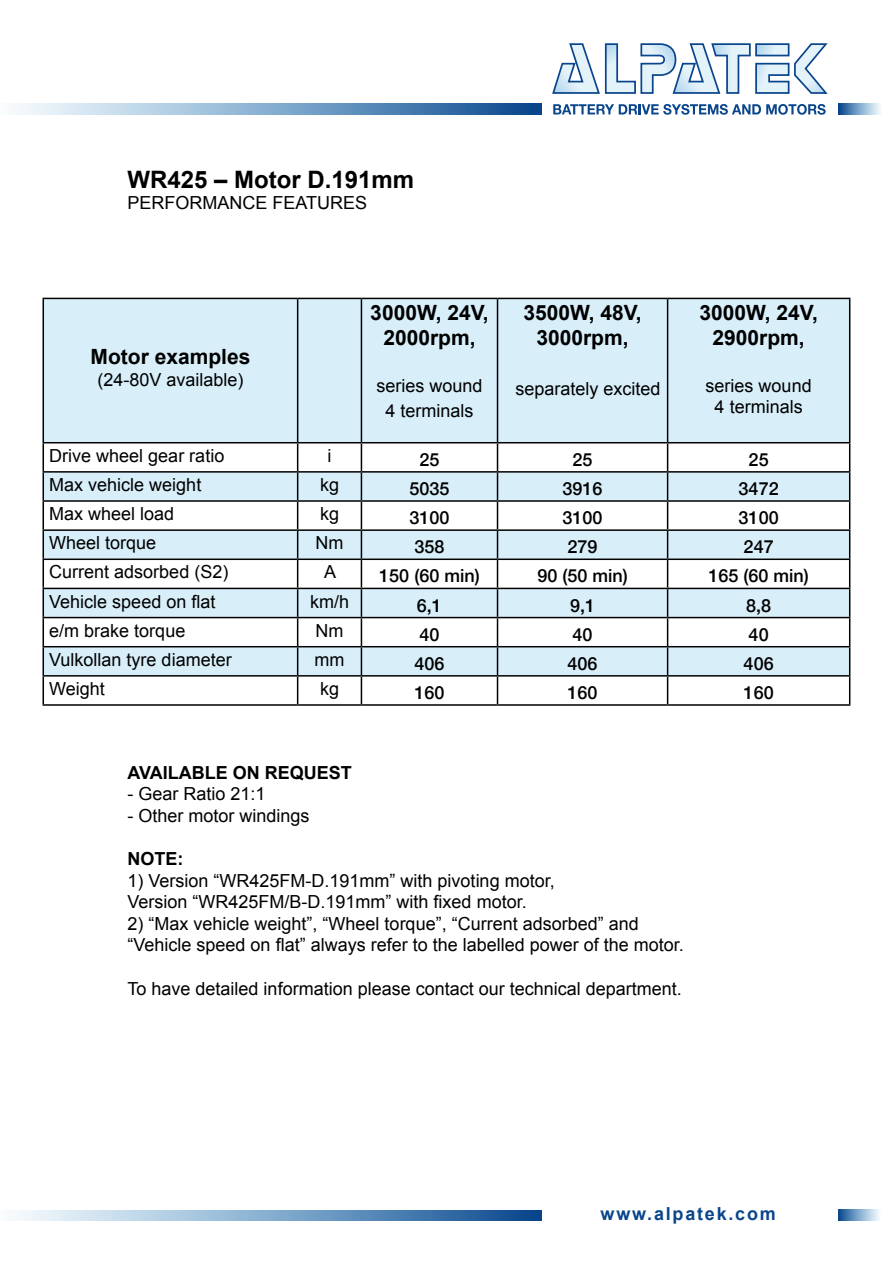
<style>
.page{position:relative;width:893px;height:1263px;background:#fff}
.page>*{position:absolute;margin:0;border:0;box-sizing:border-box;transform-origin:0 0}
.t1{font:700 24px "Arial";color:#000}
.t2{font:700 21px/25.2px "Arial";color:#000;text-align:center}
.t3{font:18px/21.6px "Arial";color:#000;text-align:center}
.t4{font:500 18px "Helvetica Neue";color:#000}
.t5{font:700 18px "Arial";color:#000}
.t6{font:700 18px "Arial";letter-spacing:.1em;color:#09458b}
</style>
<div class="page">
<svg style="left:552px;top:43px;width:276px;height:51px"></svg>
<svg style="left:553px;top:104px;width:273px;height:11px"></svg>
<svg style="left:17px;top:104px;width:524px;height:10px;background:#80a6ca"></svg>
<svg style="left:839px;top:104px;width:41px;height:11px"></svg>
<svg style="left:17px;top:1210px;width:524px;height:11px;background:#80a6ca"></svg>
<svg style="left:838px;top:1210px;width:41px;height:11px"></svg>
<svg style="left:44px;top:299px;width:805px;height:376px;fill:#d8effa"></svg>
<hr style="left:43px;top:298px;width:255px;height:1px;background:#000">
<hr style="left:43px;top:299px;width:1px;height:143px;background:#000">
<hr style="left:298px;top:298px;width:63px;height:1px;background:#000">
<hr style="left:297px;top:299px;width:1px;height:143px;background:#000">
<hr style="left:361px;top:298px;width:136px;height:1px;background:#000">
<hr style="left:361px;top:299px;width:1px;height:143px;background:#000">
<hr style="left:497px;top:298px;width:171px;height:1px;background:#000">
<hr style="left:497px;top:299px;width:1px;height:143px;background:#000">
<hr style="left:668px;top:298px;width:182px;height:1px;background:#000">
<hr style="left:667px;top:299px;width:1px;height:143px;background:#000">
<hr style="left:849px;top:299px;width:1px;height:143px;background:#000">
<hr style="left:43px;top:442px;width:255px;height:1px;background:#000">
<hr style="left:298px;top:442px;width:63px;height:1px;background:#000">
<hr style="left:361px;top:442px;width:136px;height:1px;background:#000">
<hr style="left:497px;top:442px;width:171px;height:1px;background:#000">
<hr style="left:668px;top:442px;width:182px;height:1px;background:#000">
<hr style="left:43px;top:471px;width:255px;height:2px;background:#000">
<hr style="left:298px;top:471px;width:63px;height:2px;background:#000">
<hr style="left:361px;top:471px;width:136px;height:2px;background:#000">
<hr style="left:497px;top:471px;width:171px;height:2px;background:#000">
<hr style="left:668px;top:471px;width:182px;height:2px;background:#000">
<hr style="left:43px;top:500px;width:255px;height:2px;background:#000">
<hr style="left:298px;top:500px;width:63px;height:2px;background:#000">
<hr style="left:361px;top:500px;width:136px;height:2px;background:#000">
<hr style="left:497px;top:500px;width:171px;height:2px;background:#000">
<hr style="left:668px;top:500px;width:182px;height:2px;background:#000">
<hr style="left:43px;top:529px;width:255px;height:2px;background:#000">
<hr style="left:298px;top:529px;width:63px;height:2px;background:#000">
<hr style="left:361px;top:529px;width:136px;height:2px;background:#000">
<hr style="left:497px;top:529px;width:171px;height:2px;background:#000">
<hr style="left:668px;top:529px;width:182px;height:2px;background:#000">
<hr style="left:43px;top:558px;width:255px;height:2px;background:#000">
<hr style="left:298px;top:558px;width:63px;height:2px;background:#000">
<hr style="left:361px;top:558px;width:136px;height:2px;background:#000">
<hr style="left:497px;top:558px;width:171px;height:2px;background:#000">
<hr style="left:668px;top:558px;width:182px;height:2px;background:#000">
<hr style="left:43px;top:588px;width:255px;height:1px;background:#000">
<hr style="left:298px;top:588px;width:63px;height:1px;background:#000">
<hr style="left:361px;top:588px;width:136px;height:1px;background:#000">
<hr style="left:497px;top:588px;width:171px;height:1px;background:#000">
<hr style="left:668px;top:588px;width:182px;height:1px;background:#000">
<hr style="left:43px;top:617px;width:255px;height:1px;background:#000">
<hr style="left:298px;top:617px;width:63px;height:1px;background:#000">
<hr style="left:361px;top:617px;width:136px;height:1px;background:#000">
<hr style="left:497px;top:617px;width:171px;height:1px;background:#000">
<hr style="left:668px;top:617px;width:182px;height:1px;background:#000">
<hr style="left:43px;top:646px;width:255px;height:1px;background:#000">
<hr style="left:298px;top:646px;width:63px;height:1px;background:#000">
<hr style="left:361px;top:646px;width:136px;height:1px;background:#000">
<hr style="left:497px;top:646px;width:171px;height:1px;background:#000">
<hr style="left:668px;top:646px;width:182px;height:1px;background:#000">
<hr style="left:43px;top:675px;width:255px;height:2px;background:#000">
<svg style="left:43px;top:443px;width:1px;height:261px"></svg>
<hr style="left:298px;top:675px;width:63px;height:2px;background:#000">
<svg style="left:297px;top:443px;width:1px;height:261px"></svg>
<hr style="left:361px;top:675px;width:136px;height:2px;background:#000">
<svg style="left:361px;top:443px;width:1px;height:261px"></svg>
<hr style="left:497px;top:675px;width:171px;height:2px;background:#000">
<svg style="left:497px;top:443px;width:1px;height:261px"></svg>
<hr style="left:668px;top:675px;width:182px;height:2px;background:#000">
<svg style="left:667px;top:443px;width:1px;height:261px"></svg>
<svg style="left:849px;top:443px;width:1px;height:261px"></svg>
<hr style="left:43px;top:704px;width:255px;height:2px;background:#000">
<hr style="left:298px;top:704px;width:63px;height:2px;background:#000">
<hr style="left:361px;top:704px;width:136px;height:2px;background:#000">
<hr style="left:497px;top:704px;width:171px;height:2px;background:#000">
<hr style="left:668px;top:704px;width:182px;height:2px;background:#000">
<h1 class="t1" style="left:128px;top:163px;width:288px">WR425 – Motor D.191mm</h1>
<p class="t3" style="left:128px;top:192px;width:241px">PERFORMANCE FEATURES</p>
<p class="t2" style="left:91px;top:345px;width:161px">Motor examples</p>
<p class="t3" style="left:97px;top:369px;width:148px">(24-80V available)</p>
<p class="t2" style="left:370px;top:300px;width:120px">3000W, 24V,<br>2000rpm,</p>
<p class="t3" style="left:376px;top:373px;width:108px;line-height:25.2px">series wound<br>4 terminals</p>
<p class="t2" style="left:523px;top:300px;width:120px">3500W, 48V,<br>3000rpm,</p>
<p class="t3" style="left:515px;top:378px;width:147px">separately excited</p>
<p class="t2" style="left:699px;top:300px;width:120px">3000W, 24V,<br>2900rpm,</p>
<p class="t3" style="left:706px;top:375px;width:108px">series wound<br>4 terminals</p>
<p class="t3" style="left:49px;top:445px;width:177px">Drive wheel gear ratio</p>
<p class="t3" style="left:328px;top:445px;width:5px">i</p>
<p class="t4" style="left:419px;top:445px;width:22px">25</p>
<p class="t4" style="left:573px;top:445px;width:22px">25</p>
<p class="t4" style="left:749px;top:445px;width:22px">25</p>
<p class="t3" style="left:49px;top:474px;width:154px">Max vehicle weight</p>
<p class="t3" style="left:320px;top:474px;width:21px">kg</p>
<p class="t4" style="left:409px;top:474px;width:42px">5035</p>
<p class="t4" style="left:563px;top:474px;width:42px">3916</p>
<p class="t4" style="left:739px;top:474px;width:42px">3472</p>
<p class="t3" style="left:49px;top:503px;width:127px">Max wheel load</p>
<p class="t3" style="left:320px;top:503px;width:21px">kg</p>
<p class="t4" style="left:409px;top:503px;width:42px">3100</p>
<p class="t4" style="left:563px;top:503px;width:42px">3100</p>
<p class="t4" style="left:739px;top:503px;width:42px">3100</p>
<p class="t3" style="left:49px;top:532px;width:109px">Wheel torque</p>
<p class="t3" style="left:316px;top:532px;width:29px">Nm</p>
<p class="t4" style="left:414px;top:532px;width:32px">358</p>
<p class="t4" style="left:568px;top:532px;width:32px">279</p>
<p class="t4" style="left:744px;top:532px;width:32px">247</p>
<p class="t3" style="left:49px;top:561px;width:181px">Current adsorbed (S2)</p>
<p class="t3" style="left:324px;top:561px;width:14px">A</p>
<p class="t4" style="left:379px;top:562px;width:102px">150 (60 min)</p>
<p class="t4" style="left:537px;top:562px;width:92px">90 (50 min)</p>
<p class="t4" style="left:708px;top:562px;width:102px">165 (60 min)</p>
<p class="t3" style="left:49px;top:591px;width:168px">Vehicle speed on flat</p>
<p class="t3" style="left:310px;top:591px;width:41px">km/h</p>
<p class="t4" style="left:417px;top:591px;width:27px">6,1</p>
<p class="t4" style="left:570px;top:591px;width:27px">9,1</p>
<p class="t4" style="left:746px;top:591px;width:27px">8,8</p>
<p class="t3" style="left:49px;top:620px;width:138px">e/m brake torque</p>
<p class="t3" style="left:316px;top:620px;width:29px">Nm</p>
<p class="t4" style="left:419px;top:620px;width:22px">40</p>
<p class="t4" style="left:573px;top:620px;width:22px">40</p>
<p class="t4" style="left:749px;top:620px;width:22px">40</p>
<p class="t3" style="left:49px;top:649px;width:184px">Vulkollan tyre diameter</p>
<p class="t3" style="left:315px;top:649px;width:31px">mm</p>
<p class="t4" style="left:414px;top:649px;width:32px">406</p>
<p class="t4" style="left:568px;top:649px;width:32px">406</p>
<p class="t4" style="left:744px;top:649px;width:32px">406</p>
<p class="t3" style="left:49px;top:678px;width:57px">Weight</p>
<p class="t3" style="left:320px;top:678px;width:21px">kg</p>
<p class="t4" style="left:414px;top:678px;width:32px">160</p>
<p class="t4" style="left:568px;top:678px;width:32px">160</p>
<p class="t4" style="left:744px;top:678px;width:32px">160</p>
<p class="t5" style="left:128px;top:760px;width:226px">AVAILABLE ON REQUEST</p>
<p class="t3" style="left:128px;top:783px;width:140px">- Gear Ratio 21:1</p>
<p class="t3" style="left:128px;top:805px;width:184px">- Other motor windings</p>
<p class="t5" style="left:128px;top:847px;width:57px">NOTE:</p>
<p class="t3" style="left:128px;top:870px;width:429px;text-align:left">1) Version “WR425FM-D.191mm” with pivoting motor,<br>Version “WR425FM/B-D.191mm” with fixed motor.</p>
<p class="t3" style="left:128px;top:913px;width:558px;text-align:left">2) “Max vehicle weight”, “Wheel torque”, “Current adsorbed” and “Vehicle speed on flat” always refer to the labelled power of the motor.</p>
<p class="t3" style="left:128px;top:978px;width:556px">To have detailed information please contact our technical department.</p>
<p class="t6" style="left:601px;top:1201px;width:177px">www.alpatek.com</p>
</div>
